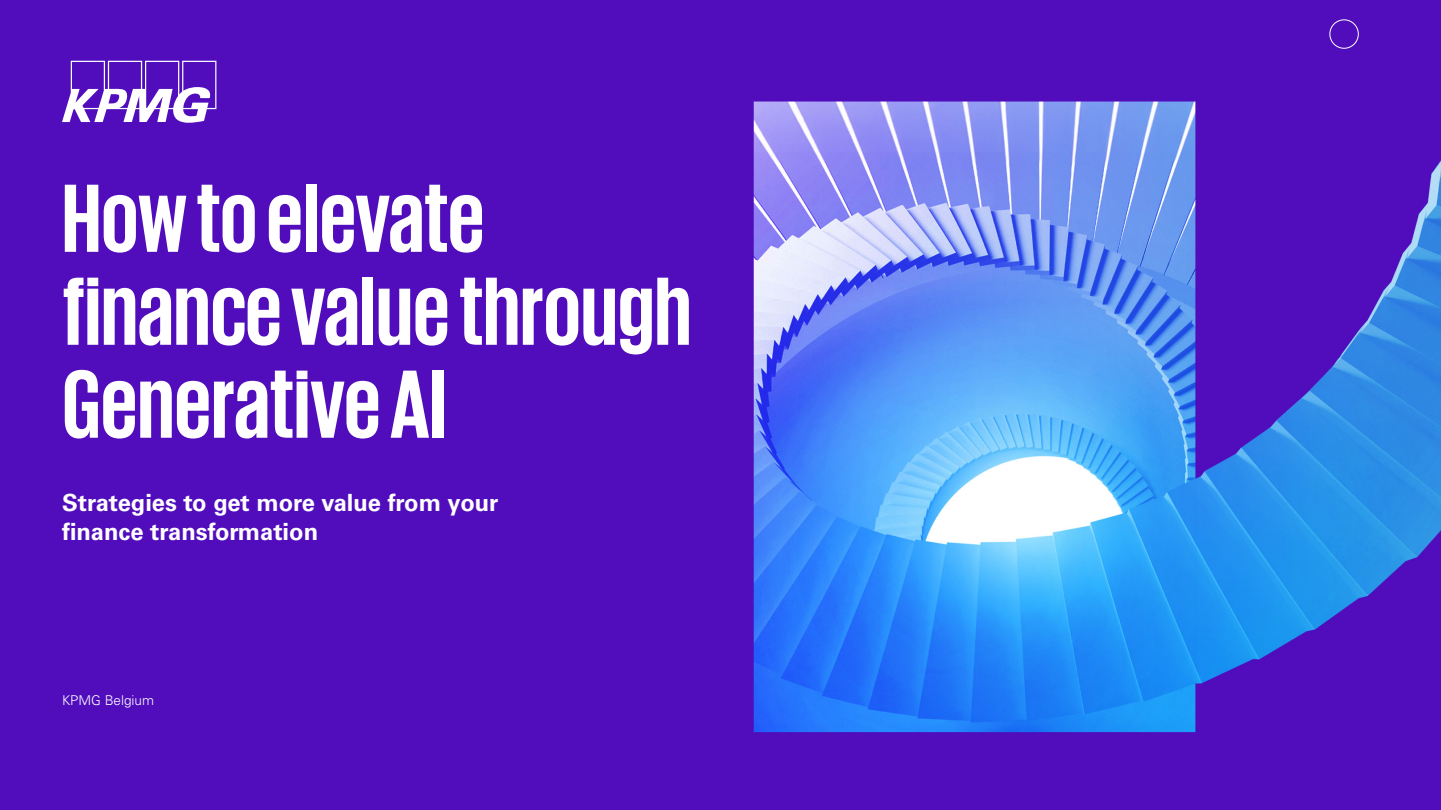
<style>
.page{position:relative;width:1441px;height:810px;background:#fff}
.page>*{position:absolute;margin:0;border:0;box-sizing:border-box;transform-origin:0 0}
.t1{font:700 99px/92.9px "KPMG";color:#fff}
.t2{font:700 23.7px/28.4px "Univers LT Std";color:#fff}
.t3{font:300 13.5px "Univers LT Std";color:#fff}
</style>
<div class="page">
<img style="left:0;top:0;width:1440px;height:810px">
<svg style="left:62px;top:61px;width:154px;height:62px"></svg>
<div style="left:1329px;top:19px;width:29px;height:30px;border:1px solid #fff;border-radius:50%"></div>
<h1 class="t1" style="left:62px;top:169px;width:631px">How to elevate finance value through<br>Generative AI</h1>
<p class="t2" style="left:62px;top:489px;width:438px">Strategies to get more value from your finance transformation</p>
<p class="t3" style="left:62px;top:692px;width:93px">KPMG Belgium</p>
</div>
